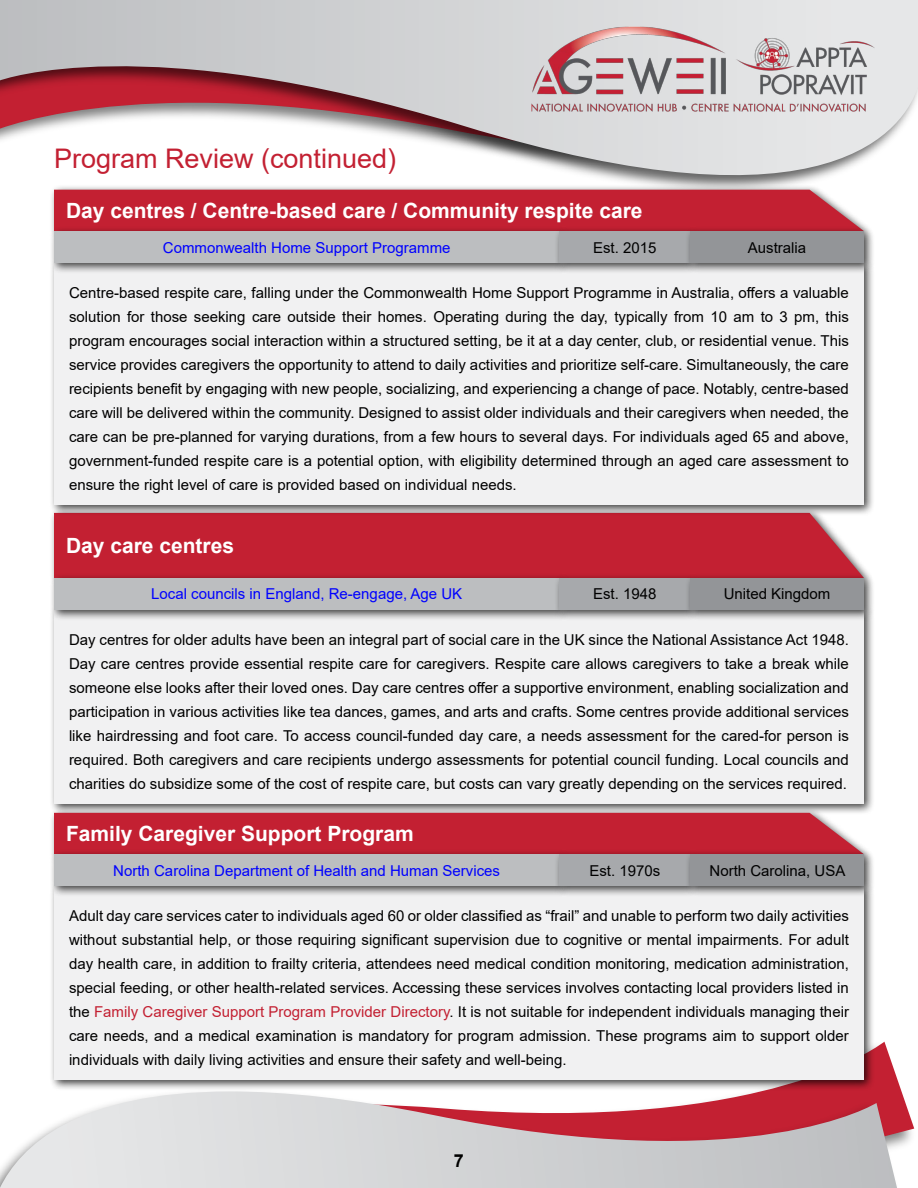
<style>
.page{position:relative;width:918px;height:1188px;background:#fff}
.page>*{position:absolute;margin:0;border:0;box-sizing:border-box;transform-origin:0 0}
.t1{font:27px "Arial";color:#c32032}
.t2{font:700 21px "Arial";color:#fff}
.t3{font:700 18px "Arial";color:#000}
.t4{font:15px/24px "Arial";color:#000;text-align:justify}
.t5{font:15px "Arial";color:#00f}
.s1{color:#c32032}
</style>
<div class="page">
<svg style="left:875px;top:1042px;width:39px;height:102px"></svg>
<img style="left:875px;top:1085px;width:29px;height:103px">
<svg style="left:0;top:1091px;width:876px;height:97px;background:#d7c0c4"></svg>
<svg style="left:0;top:0;width:918px;height:184px"></svg>
<img style="left:516px;top:13px;width:374px;height:112px">
<div style="left:54px;top:516px;width:810px;height:57px;background:#c32032"></div>
<div style="left:49px;top:605px;width:826px;height:210px;background:#000;opacity:.75"></div>
<div style="left:54px;top:610px;width:810px;height:194px;background:#f1f1f2"></div>
<div style="left:49px;top:573px;width:522px;height:48px;background:#000;opacity:.75"></div>
<div style="left:54px;top:578px;width:506px;height:32px;background:#bcbec0"></div>
<div style="left:554px;top:573px;width:148px;height:48px;background:#000;opacity:.75"></div>
<div style="left:560px;top:578px;width:130px;height:32px;background:#a7a9ac"></div>
<div style="left:685px;top:573px;width:190px;height:48px;background:#000;opacity:.75"></div>
<div style="left:690px;top:578px;width:174px;height:32px;background:#939598"></div>
<div style="left:49px;top:184px;width:825px;height:59px;background:#000;opacity:.75"></div>
<div style="left:54px;top:190px;width:810px;height:36px;background:#c32032"></div>
<div style="left:49px;top:258px;width:826px;height:258px;background:#000;opacity:.75"></div>
<div style="left:54px;top:263px;width:810px;height:242px;background:#f1f1f2"></div>
<div style="left:49px;top:226px;width:522px;height:48px;background:#000;opacity:.75"></div>
<div style="left:54px;top:231px;width:506px;height:32px;background:#bcbec0"></div>
<div style="left:554px;top:226px;width:148px;height:48px;background:#000;opacity:.75"></div>
<div style="left:560px;top:231px;width:130px;height:32px;background:#a7a9ac"></div>
<div style="left:685px;top:226px;width:190px;height:48px;background:#000;opacity:.75"></div>
<div style="left:690px;top:231px;width:174px;height:32px;background:#939598"></div>
<div style="left:49px;top:807px;width:825px;height:59px;background:#000;opacity:.75"></div>
<div style="left:54px;top:813px;width:810px;height:36px;background:#c32032"></div>
<div style="left:49px;top:881px;width:826px;height:211px;background:#000;opacity:.75"></div>
<div style="left:54px;top:886px;width:810px;height:194px;background:#f1f1f2"></div>
<div style="left:49px;top:849px;width:522px;height:49px;background:#000;opacity:.75"></div>
<div style="left:54px;top:854px;width:506px;height:32px;background:#bcbec0"></div>
<div style="left:554px;top:849px;width:148px;height:49px;background:#000;opacity:.75"></div>
<div style="left:560px;top:854px;width:130px;height:32px;background:#a7a9ac"></div>
<div style="left:685px;top:849px;width:190px;height:49px;background:#000;opacity:.75"></div>
<div style="left:690px;top:854px;width:174px;height:32px;background:#939598"></div>
<h1 class="t1" style="left:54px;top:140px;width:344px">Program Review (continued)</h1>
<h2 class="t2" style="left:66px;top:196px;width:578px">Day centres / Centre-based care / Community respite care</h2>
<p class="t5" style="left:163px;top:237px;width:289px">Commonwealth Home Support Programme</p>
<p class="t4" style="left:593px;top:235px;width:65px">Est. 2015</p>
<p class="t4" style="left:748px;top:235px;width:60px">Australia</p>
<p class="t4" style="left:69px;top:281px;width:781px">Centre-based respite care, falling under the Commonwealth Home Support Programme in Australia, offers a valuable solution for those seeking care outside their homes. Operating during the day, typically from 10 am to 3 pm, this program encourages social interaction within a structured setting, be it at a day center, club, or residential venue. This service provides caregivers the opportunity to attend to daily activities and prioritize self-care. Simultaneously, the care recipients benefit by engaging with new people, socializing, and experiencing a change of pace. Notably, centre-based care will be delivered within the community. Designed to assist older individuals and their caregivers when needed, the care can be pre-planned for varying durations, from a few hours to several days. For individuals aged 65 and above, government-funded respite care is a potential option, with eligibility determined through an aged care assessment to ensure the right level of care is provided based on individual needs.</p>
<h2 class="t2" style="left:66px;top:531px;width:170px">Day care centres</h2>
<p class="t5" style="left:151px;top:584px;width:313px">Local councils in England, Re-engage, Age UK</p>
<p class="t4" style="left:593px;top:582px;width:65px">Est. 1948</p>
<p class="t4" style="left:724px;top:582px;width:108px">United Kingdom</p>
<p class="t4" style="left:69px;top:627px;width:781px">Day centres for older adults have been an integral part of social care in the UK since the National Assistance Act 1948.<br>Day care centres provide essential respite care for caregivers. Respite care allows caregivers to take a break while someone else looks after their loved ones. Day care centres offer a supportive environment, enabling socialization and participation in various activities like tea dances, games, and arts and crafts. Some centres provide additional services like hairdressing and foot care. To access council-funded day care, a needs assessment for the cared-for person is required. Both caregivers and care recipients undergo assessments for potential council funding. Local councils and charities do subsidize some of the cost of respite care, but costs can vary greatly depending on the services required.</p>
<h2 class="t2" style="left:66px;top:819px;width:349px">Family Caregiver Support Program</h2>
<p class="t5" style="left:113px;top:860px;width:388px">North Carolina Department of Health and Human Services</p>
<p class="t4" style="left:589px;top:858px;width:72px">Est. 1970s</p>
<p class="t4" style="left:710px;top:858px;width:137px">North Carolina, USA</p>
<p class="t4" style="left:69px;top:904px;width:781px">Adult day care services cater to individuals aged 60 or older classified as “frail” and unable to perform two daily activities without substantial help, or those requiring significant supervision due to cognitive or mental impairments. For adult day health care, in addition to frailty criteria, attendees need medical condition monitoring, medication administration, special feeding, or other health-related services. Accessing these services involves contacting local providers listed in the <span class="s1">Family Caregiver Support Program Provider Directory</span>. It is not suitable for independent individuals managing their care needs, and a medical examination is mandatory for program admission. These programs aim to support older individuals with daily living activities and ensure their safety and well-being.</p>
<p class="t3" style="left:454px;top:1148px;width:12px">7</p>
</div>
